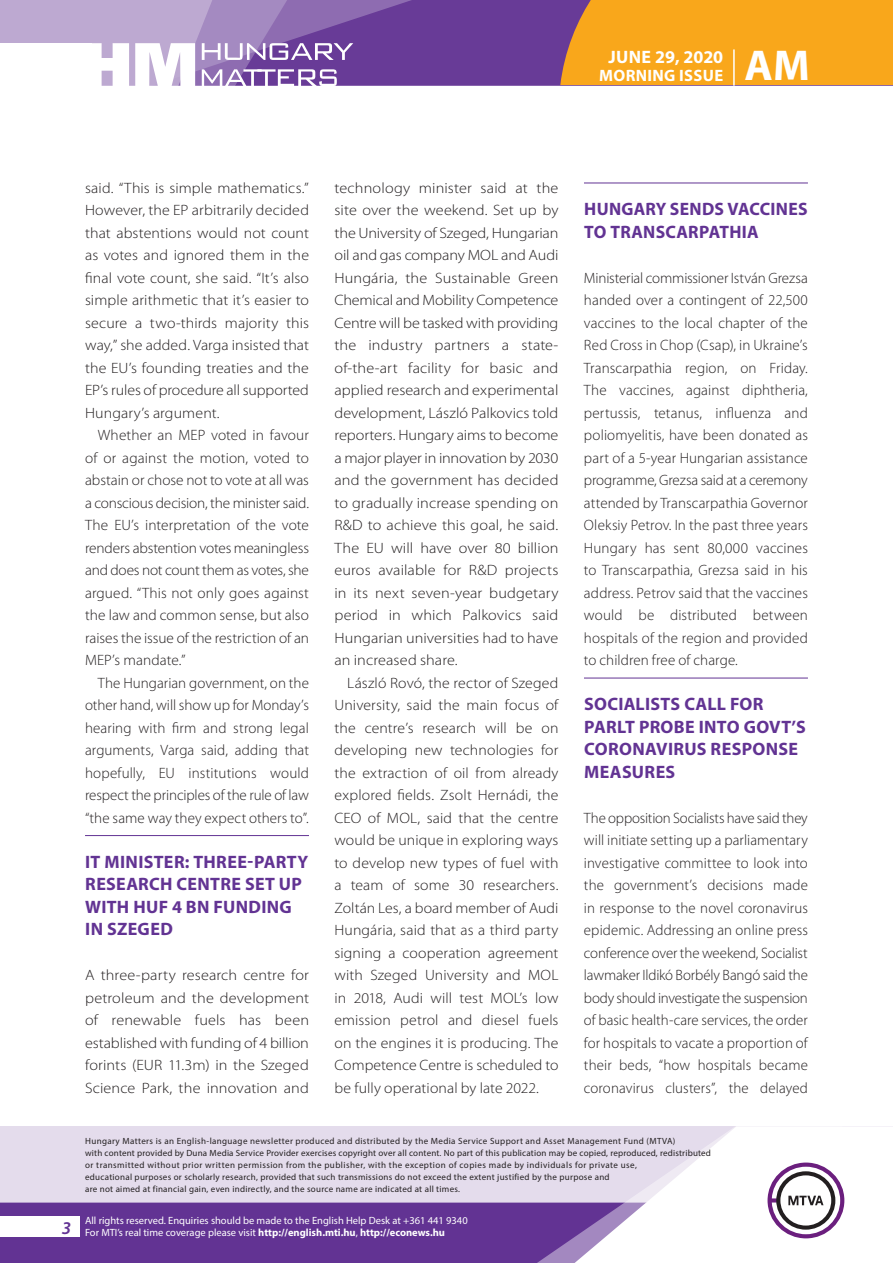
<style>
.page{position:relative;width:893px;height:1263px;background:#fff}
.page>*{position:absolute;margin:0;border:0;box-sizing:border-box;transform-origin:0 0}
.t1{font:700 43.35px "Myriad Pro";color:#fff}
._01_cimsor{font:700 18px/22.5px "Myriad Pro";letter-spacing:.015em;color:#623393}
.t2{font:700 18px "Myriad Pro";color:#fff}
.t3{font:italic 600 18px "Myriad Pro";color:#623393}
.t4{font:700 16.5px "Myriad Pro";letter-spacing:.02em;color:#fff}
._03_kenyer_szöveg-1{font:300 15px/22.5px "Myriad Pro";letter-spacing:.005em;color:#231f20;text-align:justify}
._03_kenyer_szöveg-1-2{font:300 15px/22.5px "Myriad Pro";letter-spacing:.005em;color:#231f20;text-align:justify;scale:1.08 1}
._03_kenyer_szöveg-2{font:300 15px/22.5px "Myriad Pro";color:#231f20;text-align:justify;scale:1.05 1}
._03_kenyer_szöveg-2-2{font:300 15px/22.5px "Myriad Pro";color:#231f20;text-align:justify}
._03_kenyer_szöveg-2-3{font:300 15px/22.5px "Myriad Pro";color:#231f20;text-align:justify;scale:1.06 1}
.t5{font:10.5px/12px "Myriad Pro";color:#fff}
.t6{font:9px/12px "Myriad Pro";letter-spacing:.03em;color:#231f20}
.s1{font-weight:700}
</style>
<div class="page">
<div style="left:0;top:1126px;width:893px;height:137px;background:#e4dcec"></div>
<div style="left:0;top:1202px;width:506px;height:61px;background:#623393"></div>
<svg style="left:506px;top:1202px;width:69px;height:61px;background:#6b3e99"></svg>
<svg style="left:575px;top:1126px;width:318px;height:137px"></svg>
<div style="left:0;top:1216px;width:79px;height:20px;background:#fff"></div>
<div style="left:0;top:0;width:893px;height:85px;background:#683b97"></div>
<div style="left:560px;top:0;width:333px;height:85px;background:#f9a71b"></div>
<hr style="left:733px;top:49px;width:2px;height:37px;background:#fff">
<svg style="left:0;top:0;width:479px;height:86px"></svg>
<hr style="left:85px;top:835px;width:224px;height:1px;background:#623393">
<hr style="left:584px;top:183px;width:224px;height:1px;background:#623393">
<hr style="left:584px;top:678px;width:224px;height:1px;background:#623393">
<p class="t2" style="left:608px;top:45px;width:116px">JUNE 29, 2020</p>
<p class="t4" style="left:599px;top:65px;width:125px">MORNING ISSUE</p>
<h1 class="t1" style="left:745px;top:37px;width:67px">AM</h1>
<p class="_03_kenyer_szöveg-2-3" style="left:85px;top:176px;width:213px">said. “This is simple mathematics.” However, the EP arbitrarily decided that abstentions would not count as votes and ignored them in the final vote count, she said. “It’s also simple arithmetic that it’s easier to secure a two-thirds majority this way,” she added. Varga insisted that the EU’s founding treaties and the EP’s rules of procedure all supported Hungary’s argument.</p>
<p class="_03_kenyer_szöveg-2-2" style="left:85px;top:424px;width:226px;text-indent:13px">Whether an MEP voted in favour of or against the motion, voted to abstain or chose not to vote at all was a conscious decision, the minister said.<br>The EU’s interpretation of the vote renders abstention votes meaningless and does not count them as votes, she argued. “This not only goes against the law and common sense, but also raises the issue of the restriction of an MEP’s mandate.”</p>
<p class="_03_kenyer_szöveg-2-2" style="left:85px;top:671px;width:225px;text-indent:13px">The Hungarian government, on the other hand, will show up for Monday’s hearing with firm and strong legal arguments, Varga said, adding that hopefully, EU institutions would respect the principles of the rule of law “the same way they expect others to”.</p>
<p class="_01_cimsor" style="left:85px;top:850px;width:225px">IT MINISTER: THREE-PARTY<br>RESEARCH CENTRE SET UP<br>WITH HUF 4 BN FUNDING<br>IN SZEGED</p>
<p class="_03_kenyer_szöveg-1-2" style="left:85px;top:964px;width:209px">A three-party research centre for petroleum and the development of renewable fuels has been established with funding of 4 billion forints (EUR 11.3m) in the Szeged Science Park, the innovation and</p>
<p class="_03_kenyer_szöveg-1-2" style="left:334px;top:176px;width:209px">technology minister said at the site over the weekend. Set up by the University of Szeged, Hungarian oil and gas company MOL and Audi Hungária, the Sustainable Green Chemical and Mobility Competence Centre will be tasked with providing the industry partners a state&shy;of-the-art facility for basic and applied research and experimental development, László Palkovics told reporters. Hungary aims to become a major player in innovation by 2030 and the government has decided to gradually increase spending on R&amp;D to achieve this goal, he said.<br>The EU will have over 80 billion euros available for R&amp;D projects in its next seven-year budgetary period in which Palkovics said Hungarian universities had to have an increased share.</p>
<p class="_03_kenyer_szöveg-2" style="left:334px;top:671px;width:215px;text-indent:13px">László Rovó, the rector of Szeged University, said the main focus of the centre’s research will be on developing new technologies for the extraction of oil from already explored fields. Zsolt Hernádi, the CEO of MOL, said that the centre would be unique in exploring ways to develop new types of fuel with a team of some 30 researchers.<br>Zoltán Les, a board member of Audi Hungária, said that as a third party signing a cooperation agreement with Szeged University and MOL in 2018, Audi will test MOL’s low emission petrol and diesel fuels on the engines it is producing. The Competence Centre is scheduled to be fully operational by late 2022.</p>
<p class="_01_cimsor" style="left:584px;top:197px;width:225px">HUNGARY SENDS VACCINES<br>TO TRANSCARPATHIA</p>
<p class="_03_kenyer_szöveg-1" style="left:584px;top:266px;width:225px">Ministerial commissioner István Grezsa handed over a contingent of 22,500 vaccines to the local chapter of the Red Cross in Chop (Csap), in Ukraine’s Transcarpathia region, on Friday.<br>The vaccines, against diphtheria, pertussis, tetanus, influenza and poliomyelitis, have been donated as part of a 5-year Hungarian assistance programme, Grezsa said at a ceremony attended by Transcarpathia Governor Oleksiy Petrov. In the past three years Hungary has sent 80,000 vaccines to Transcarpathia, Grezsa said in his address. Petrov said that the vaccines would be distributed between hospitals of the region and provided to children free of charge.</p>
<p class="_01_cimsor" style="left:584px;top:692px;width:223px">SOCIALISTS CALL FOR<br>PARLT PROBE INTO GOVT’S<br>CORONAVIRUS RESPONSE<br>MEASURES</p>
<p class="_03_kenyer_szöveg-1" style="left:584px;top:806px;width:225px">The opposition Socialists have said they will initiate setting up a parliamentary investigative committee to look into the government’s decisions made in response to the novel coronavirus epidemic. Addressing an online press conference over the weekend, Socialist lawmaker Ildikó Borbély Bangó said the body should investigate the suspension of basic health-care services, the order for hospitals to vacate a proportion of their beds, “how hospitals became coronavirus clusters”, the delayed</p>
<p class="t3" style="left:62px;top:1217px;width:11px">3</p>
<p class="t6" style="left:85px;top:1134px;width:627px">Hungary Matters is an English-language newsletter produced and distributed by the Media Service Support and Asset Management Fund (MTVA)<br>with content provided by Duna Media Service Provider exercises copyright over all content. No part of this publication may be copied, reproduced, redistributed or transmitted without prior written permission from the publisher, with the exception of copies made by individuals for private use,<br>educational purposes or scholarly research, provided that such transmissions do not exceed the extent justified by the purpose and<br>are not aimed at financial gain, even indirectly, and the source name are indicated at all times.</p>
<p class="t5" style="left:85px;top:1214px;width:384px">All rights reserved. Enquiries should be made to the English Help Desk at +361 441 9340<br>For MTI’s real time coverage please visit <span class="s1">http://english.mti.hu</span>, <span class="s1">http://econews.hu</span></p>
</div>
